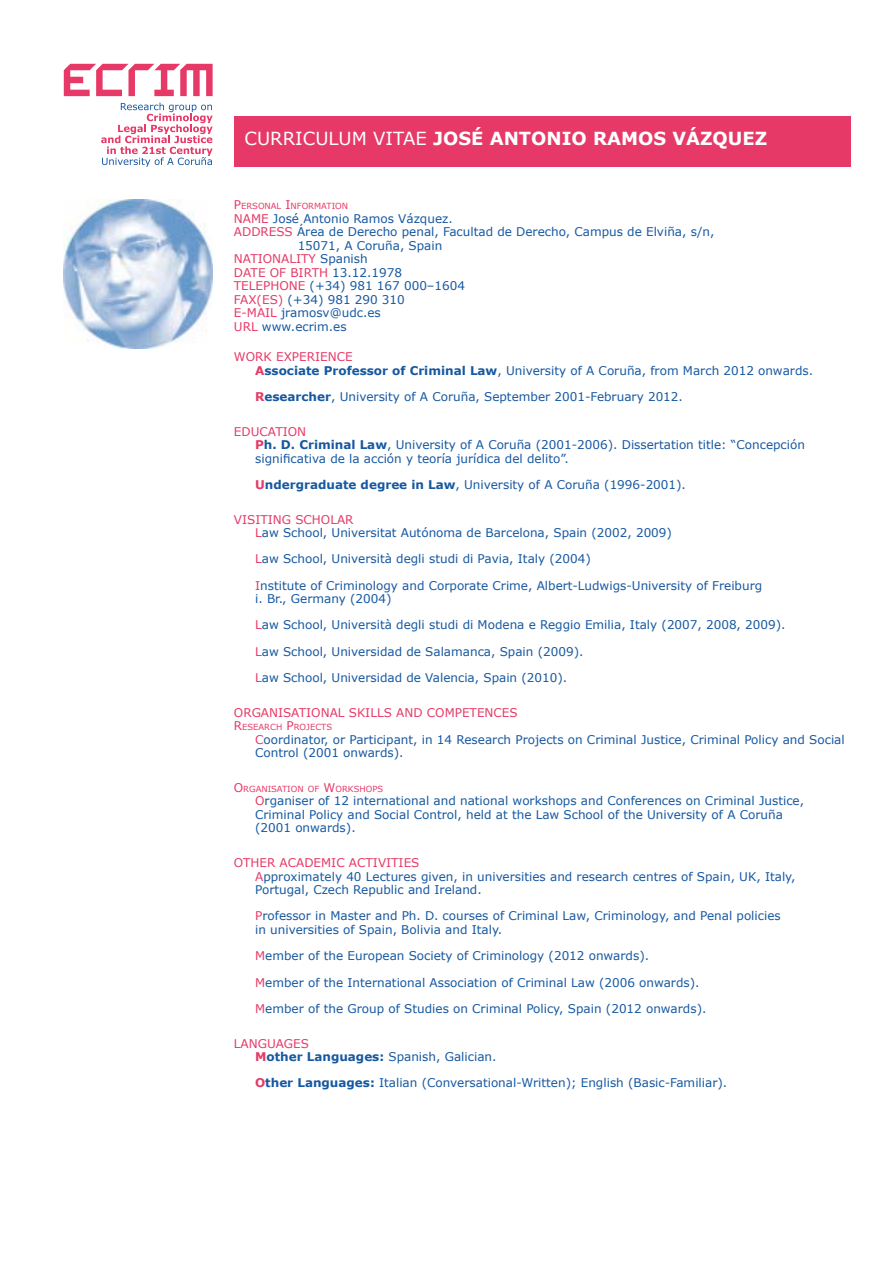
<style>
.page{position:relative;width:893px;height:1263px;background:#fff}
.page>*{position:absolute;margin:0;border:0;box-sizing:border-box;transform-origin:0 0}
.t1{font:700 18px "Verdana";color:#fff}
.t2{font:12px/13.5px "Verdana";color:#1658a1}
.t3{font:12px "Verdana";color:#e63967}
.t4{font:8.4px "Verdana";color:#e63967}
.s1{font-weight:400}
.s2{font-size:12px}
.s3{color:#e63967}
.s4{color:#1658a1}
.s5{font-weight:700;color:#e63967}
.s6{font-weight:700}
</style>
<div class="page">
<div style="left:234px;top:117px;width:616px;height:50px;background:#e63967"></div>
<svg style="left:64px;top:64px;width:149px;height:32px"></svg>
<svg style="left:101px;top:103px;width:112px;height:64px"></svg>
<img style="left:64px;top:200px;width:149px;height:149px">
<h1 class="t1" style="left:244px;top:127px;width:524px"><span class="s1">CURRICULUM VITAE</span> JOSÉ ANTONIO RAMOS VÁZQUEZ</h1>
<p class="t4" style="left:234px;top:201px;width:116px"><span class="s2">P</span>ERSONAL <span class="s2">I</span>NFORMATION</p>
<p class="t2" style="left:234px;top:212px;width:220px"><span class="s3">NAME</span> José Antonio Ramos Vázquez.</p>
<p class="t2" style="left:234px;top:225px;width:482px"><span class="s3">Address</span> Área de Derecho penal, Facultad de Derecho, Campus de Elviña, s/n,</p>
<p class="t2" style="left:298px;top:239px;width:146px">15071, A Coruña, Spain</p>
<p class="t3" style="left:234px;top:251px;width:135px">Nationality <span class="s4">Spanish</span></p>
<p class="t3" style="left:234px;top:265px;width:170px">Date of birth <span class="s4">13.12.1978</span></p>
<p class="t2" style="left:234px;top:279px;width:233px"><span class="s3">Telephone</span> (+34) 981 167 000–1604</p>
<p class="t2" style="left:234px;top:293px;width:172px"><span class="s3">Fax(ES)</span> (+34) 981 290 310</p>
<p class="t2" style="left:234px;top:306px;width:148px"><span class="s3">E-Mail</span> jramosv@udc.es</p>
<p class="t2" style="left:234px;top:320px;width:114px"><span class="s3">URL</span> www.ecrim.es</p>
<p class="t2" style="left:255px;top:350px;width:559px;text-indent:-21px"><span class="s3">Work Experience<br></span><span class="s5">A</span><span class="s6">ssociate Professor of Criminal Law</span>, University of A Coruña, from March 2012 onwards.</p>
<p class="t2" style="left:255px;top:390px;width:429px"><span class="s5">R</span><span class="s6">esearcher</span>, University of A Coruña, September 2001-February 2012.</p>
<p class="t3" style="left:234px;top:424px;width:26px">Educa</p>
<p class="t2" style="left:255px;top:425px;width:551px;text-indent:20px"><span class="s3">tion<br></span><span class="s5">P</span><span class="s6">h. D. Criminal Law</span>, University of A Coruña (2001-2006). Dissertation title: “Concepción significativa de la acción y teoría jurídica del delito”.</p>
<p class="t2" style="left:255px;top:478px;width:432px"><span class="s5">U</span><span class="s6">ndergraduate degree in Law</span>, University of A Coruña (1996-2001).</p>
<p class="t3" style="left:234px;top:512px;width:16px">VISITI</p>
<p class="t3" style="left:273px;top:512px;width:49px">NG SCHOL</p>
<p class="t2" style="left:255px;top:513px;width:418px;text-indent:82px"><span class="s3">AR<br>L</span>aw School, Universitat Autónoma de Barcelona, Spain (2002, 2009)</p>
<p class="t2" style="left:255px;top:546px;width:509px;line-height:26.2px"><span class="s3">L</span>aw School, Università degli studi di Pavia, Italy (2004)<br><span class="s3">I</span>nstitute of Criminology and Corporate Crime, Albert-Ludwigs-University of Freiburg</p>
<p class="t2" style="left:255px;top:586px;width:532px;line-height:26.2px">i. Br., Germany (2004)<br><span class="s3">L</span>aw School, Università degli studi di Modena e Reggio Emilia, Italy (2007, 2008, 2009).<br><span class="s3">L</span>aw School, Universidad de Salamanca, Spain (2009).<br><span class="s3">L</span>aw School, Universidad de Valencia, Spain (2010).</p>
<p class="t3" style="left:234px;top:705px;width:123px">ORGANISATIO NAL SKILLS</p>
<p class="t3" style="left:396px;top:705px;width:122px">AND COMPETENCES</p>
<p class="t4" style="left:234px;top:722px;width:100px"><span class="s2">R</span>ESEARCH <span class="s2">P</span>ROJECTS</p>
<p class="t2" style="left:255px;top:733px;width:591px"><span class="s3">C</span>oordinator, or Participant, in 14 Research Projects on Criminal Justice, Criminal Policy and Social<br>Control (2001 onwards).</p>
<p class="t4" style="left:234px;top:783px;width:151px"><span class="s2">O</span> RGANISATION OF <span class="s2">W</span>ORKSHOPS</p>
<p class="t2" style="left:255px;top:794px;width:550px"><span class="s3">O</span>rganiser of 12 international and national workshops and Conferences on Criminal Justice,<br>Criminal Policy and Social Control, held at the Law School of the University of A Coruña (2001 onwards).</p>
<p class="t3" style="left:234px;top:855px;width:9px">OTH</p>
<p class="t2" style="left:255px;top:856px;width:542px;text-indent:4px"><span class="s3">ER ACAD EMIC ACTIVITI ES<br>A</span>pproximately 40 Lectures given, in universities and research centres of Spain, UK, Italy,<br>Portugal, Czech Republic and Ireland.</p>
<p class="t2" style="left:255px;top:909px;width:527px"><span class="s3">P</span>rofessor in Master and Ph. D. courses of Criminal Law, Criminology, and Penal policies in universities of Spain, Bolivia and Italy.</p>
<p class="t2" style="left:255px;top:943px;width:453px;line-height:26.2px"><span class="s3">M</span>ember of the European Society of Criminology (2012 onwards).<br><span class="s3">M</span>ember of the International Association of Criminal Law (2006 onwards).<br><span class="s3">M</span>ember of the Group of Studies on Criminal Policy, Spain (2012 onwards).</p>
<p class="t2" style="left:255px;top:1036px;width:243px;text-indent:-21px"><span class="s3">LANGUAGES<br></span><span class="s5">M</span><span class="s6">other Languages:</span> Spanish, Galician.</p>
<p class="t2" style="left:255px;top:1076px;width:474px"><span class="s5">O</span><span class="s6">ther Languages:</span> Italian (Conversational-Written); English (Basic-Familiar).</p>
</div>
